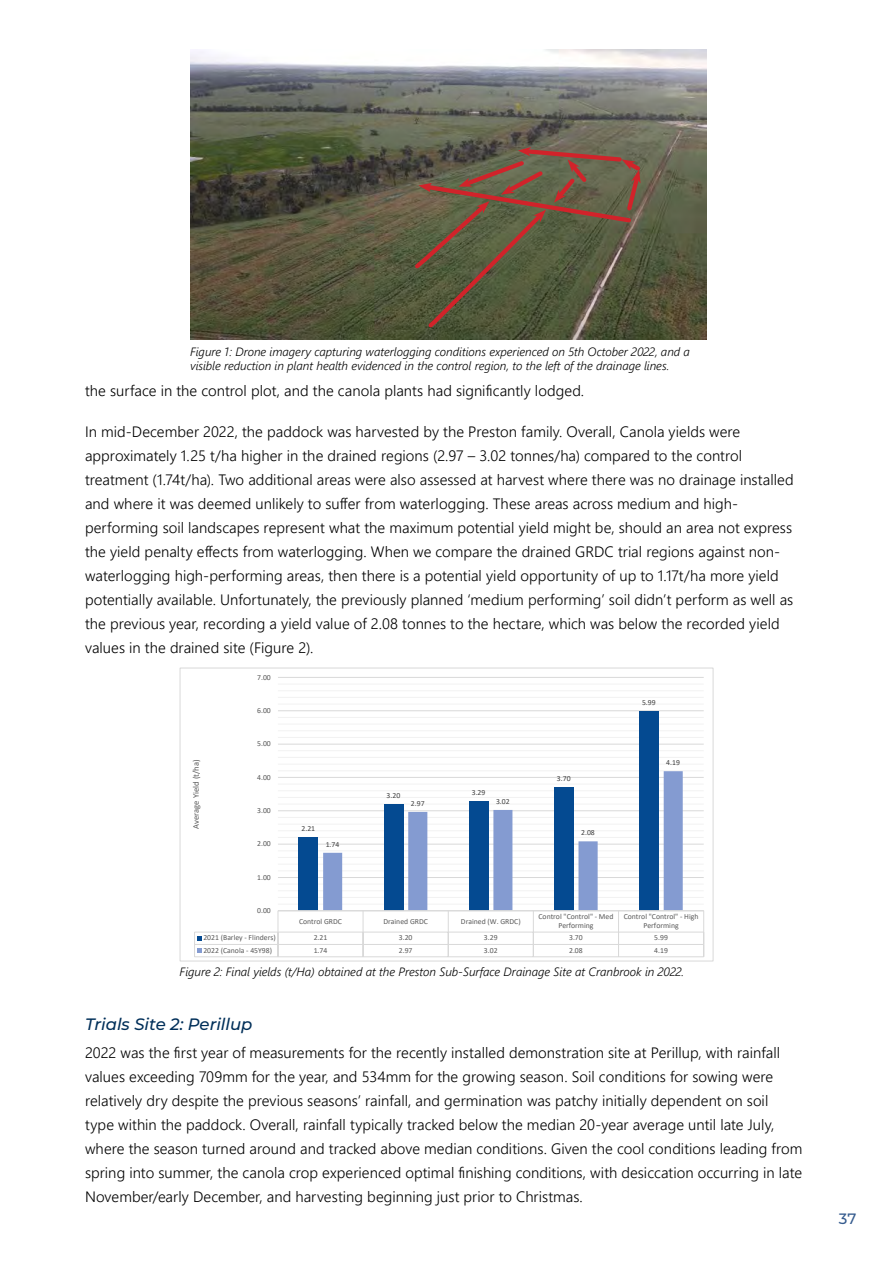
<style>
.page{position:relative;width:893px;height:1263px;background:#fff}
.page>*{position:absolute;margin:0;border:0;box-sizing:border-box;transform-origin:0 0}
.t1{font:italic 500 16.5px "Montserrat";color:#002f59}
.t2{font:300 15px/24px "Segoe UI";letter-spacing:.005em;color:#000}
.t3{font:500 15px "Montserrat";color:#355b8e}
.t4{font:italic 300 12px/13.5px "Segoe UI";color:#000}
.t5{font:8.55px "Calibri";color:#595959}
.t6{font:7.65px/9.4px "Calibri";color:#595959;text-align:center}
.t7{font:7.65px "Calibri";color:#404040}
</style>
<div class="page">
<hr style="left:278px;top:904px;width:426px;height:1px;background:#f2f2f2">
<hr style="left:278px;top:897px;width:426px;height:1px;background:#f2f2f2">
<hr style="left:278px;top:890px;width:426px;height:1px;background:#f2f2f2">
<hr style="left:278px;top:884px;width:426px;height:1px;background:#f2f2f2">
<hr style="left:278px;top:870px;width:426px;height:1px;background:#f2f2f2">
<hr style="left:278px;top:864px;width:426px;height:1px;background:#f2f2f2">
<hr style="left:278px;top:857px;width:426px;height:1px;background:#f2f2f2">
<hr style="left:278px;top:850px;width:426px;height:1px;background:#f2f2f2">
<hr style="left:278px;top:837px;width:426px;height:1px;background:#f2f2f2">
<hr style="left:278px;top:830px;width:426px;height:1px;background:#f2f2f2">
<hr style="left:278px;top:824px;width:426px;height:1px;background:#f2f2f2">
<hr style="left:278px;top:817px;width:426px;height:1px;background:#f2f2f2">
<hr style="left:278px;top:804px;width:426px;height:1px;background:#f2f2f2">
<hr style="left:278px;top:797px;width:426px;height:1px;background:#f2f2f2">
<hr style="left:278px;top:790px;width:426px;height:1px;background:#f2f2f2">
<hr style="left:278px;top:784px;width:426px;height:1px;background:#f2f2f2">
<hr style="left:278px;top:770px;width:426px;height:1px;background:#f2f2f2">
<hr style="left:278px;top:764px;width:426px;height:1px;background:#f2f2f2">
<hr style="left:278px;top:757px;width:426px;height:1px;background:#f2f2f2">
<hr style="left:278px;top:750px;width:426px;height:1px;background:#f2f2f2">
<hr style="left:278px;top:737px;width:426px;height:1px;background:#f2f2f2">
<hr style="left:278px;top:730px;width:426px;height:1px;background:#f2f2f2">
<hr style="left:278px;top:724px;width:426px;height:1px;background:#f2f2f2">
<hr style="left:278px;top:717px;width:426px;height:1px;background:#f2f2f2">
<hr style="left:278px;top:704px;width:426px;height:1px;background:#f2f2f2">
<hr style="left:278px;top:697px;width:426px;height:1px;background:#f2f2f2">
<hr style="left:278px;top:690px;width:426px;height:1px;background:#f2f2f2">
<hr style="left:278px;top:684px;width:426px;height:1px;background:#f2f2f2">
<hr style="left:278px;top:877px;width:426px;height:1px;background:#d9d9d9">
<hr style="left:278px;top:844px;width:426px;height:1px;background:#d9d9d9">
<hr style="left:278px;top:810px;width:426px;height:1px;background:#d9d9d9">
<hr style="left:278px;top:777px;width:426px;height:1px;background:#d9d9d9">
<hr style="left:278px;top:744px;width:426px;height:1px;background:#d9d9d9">
<hr style="left:278px;top:710px;width:426px;height:1px;background:#d9d9d9">
<hr style="left:278px;top:677px;width:426px;height:1px;background:#d9d9d9">
<div style="left:299px;top:837px;width:19px;height:74px;background:#044a91"></div>
<div style="left:639px;top:711px;width:19px;height:200px;background:#044a91"></div>
<svg style="left:323px;top:771px;width:360px;height:139px"></svg>
<hr style="left:278px;top:910px;width:426px;height:1px;background:#d9d9d9">
<hr style="left:195px;top:932px;width:509px;height:1px;background:#d9d9d9">
<hr style="left:195px;top:944px;width:509px;height:1px;background:#d9d9d9">
<hr style="left:195px;top:956px;width:509px;height:1px;background:#d9d9d9">
<svg style="left:278px;top:911px;width:1px;height:45px"></svg>
<svg style="left:363px;top:911px;width:1px;height:45px"></svg>
<svg style="left:448px;top:911px;width:1px;height:45px"></svg>
<svg style="left:533px;top:911px;width:1px;height:45px"></svg>
<svg style="left:618px;top:911px;width:1px;height:45px"></svg>
<svg style="left:703px;top:911px;width:1px;height:45px"></svg>
<svg style="left:194px;top:932px;width:8px;height:25px"></svg>
<div style="left:180px;top:668px;width:533px;height:293px;border:1px solid #d9d9d9"></div>
<img style="left:190px;top:50px;width:516px;height:290px">
<svg style="left:412px;top:147px;width:232px;height:184px;background:#625841"></svg>
<p class="t4" style="left:190px;top:343px;width:501px">Figure 1: Drone imagery capturing waterlogging conditions experienced on 5th October 2022, and a visible reduction in plant health evidenced in the control region, to the left of the drainage lines.</p>
<p class="t2" style="left:85px;top:377px;width:501px">the surface in the control plot, and the canola plants had significantly lodged.</p>
<p class="t2" style="left:85px;top:418px;width:710px">In mid-December 2022, the paddock was harvested by the Preston family. Overall, Canola yields were approximately 1.25 t/ha higher in the drained regions (2.97 – 3.02 tonnes/ha) compared to the control treatment (1.74t/ha). Two additional areas were also assessed at harvest where there was no drainage installed and where it was deemed unlikely to suffer from waterlogging. These areas across medium and high&shy;performing soil landscapes represent what the maximum potential yield might be, should an area not express the yield penalty effects from waterlogging. When we compare the drained GRDC trial regions against non&shy;waterlogging high-performing areas, then there is a potential yield opportunity of up to 1.17t/ha more yield potentially available. Unfortunately, the previously planned ‘medium performing’ soil didn’t perform as well as the previous year, recording a yield value of 2.08 tonnes to the hectare, which was below the recorded yield values in the drained site (Figure 2).</p>
<p class="t5" style="left:190px;top:829px;width:71px;rotate:-90deg">Average Yield (t/ha)</p>
<p class="t6" style="left:257px;top:672px;width:15px">7.00</p>
<p class="t6" style="left:257px;top:705px;width:15px">6.00</p>
<p class="t6" style="left:257px;top:739px;width:15px">5.00</p>
<p class="t6" style="left:257px;top:772px;width:15px">4.00</p>
<p class="t6" style="left:257px;top:805px;width:15px">3.00</p>
<p class="t6" style="left:257px;top:839px;width:15px">2.00</p>
<p class="t6" style="left:257px;top:872px;width:15px">1.00</p>
<p class="t6" style="left:257px;top:905px;width:15px">0.00</p>
<p class="t7" style="left:301px;top:823px;width:15px">2.21</p>
<p class="t7" style="left:326px;top:839px;width:15px">1.74</p>
<p class="t7" style="left:387px;top:790px;width:15px">3.20</p>
<p class="t7" style="left:472px;top:787px;width:15px">3.29</p>
<p class="t7" style="left:411px;top:798px;width:15px">2.97</p>
<p class="t7" style="left:496px;top:796px;width:15px">3.02</p>
<p class="t7" style="left:557px;top:773px;width:15px">3.70</p>
<p class="t7" style="left:581px;top:827px;width:15px">2.08</p>
<p class="t7" style="left:642px;top:697px;width:15px">5.99</p>
<p class="t7" style="left:666px;top:757px;width:15px">4.19</p>
<p class="t6" style="left:299px;top:916px;width:45px">Control GRDC</p>
<p class="t6" style="left:383px;top:916px;width:46px">Drained GRDC</p>
<p class="t6" style="left:461px;top:916px;width:61px">Drained (W. GRDC)</p>
<p class="t6" style="left:538px;top:911px;width:76px">Control "Control" - Med<br>Performing</p>
<p class="t6" style="left:624px;top:911px;width:76px">Control "Control" - High<br>Performing</p>
<p class="t6" style="left:203px;top:933px;width:74px">2021 (Barley - Flinders)</p>
<p class="t6" style="left:314px;top:933px;width:15px">2.21</p>
<p class="t6" style="left:399px;top:933px;width:15px">3.20</p>
<p class="t6" style="left:484px;top:933px;width:15px">3.29</p>
<p class="t6" style="left:569px;top:933px;width:15px">3.70</p>
<p class="t6" style="left:654px;top:933px;width:15px">5.99</p>
<p class="t6" style="left:203px;top:945px;width:70px">2022 (Canola - 45Y98)</p>
<p class="t6" style="left:314px;top:945px;width:15px">1.74</p>
<p class="t6" style="left:399px;top:945px;width:15px">2.97</p>
<p class="t6" style="left:484px;top:945px;width:15px">3.02</p>
<p class="t6" style="left:569px;top:945px;width:15px">2.08</p>
<p class="t6" style="left:654px;top:945px;width:15px">4.19</p>
<p class="t4" style="left:180px;top:963px;width:506px">Figure 2: Final yields (t/Ha) obtained at the Preston Sub-Surface Drainage Site at Cranbrook in 2022.</p>
<p class="t1" style="left:85px;top:1012px;width:169px">Trials Site 2: Perillup</p>
<p class="t2" style="left:85px;top:1039px;width:719px">2022 was the first year of measurements for the recently installed demonstration site at Perillup, with rainfall values exceeding 709mm for the year, and 534mm for the growing season. Soil conditions for sowing were relatively dry despite the previous seasons’ rainfall, and germination was patchy initially dependent on soil<br>type within the paddock. Overall, rainfall typically tracked below the median 20-year average until late July, where the season turned around and tracked above median conditions. Given the cool conditions leading from spring into summer, the canola crop experienced optimal finishing conditions, with desiccation occurring in late November/early December, and harvesting beginning just prior to Christmas.</p>
<p class="t3" style="left:839px;top:1208px;width:19px">37</p>
</div>
